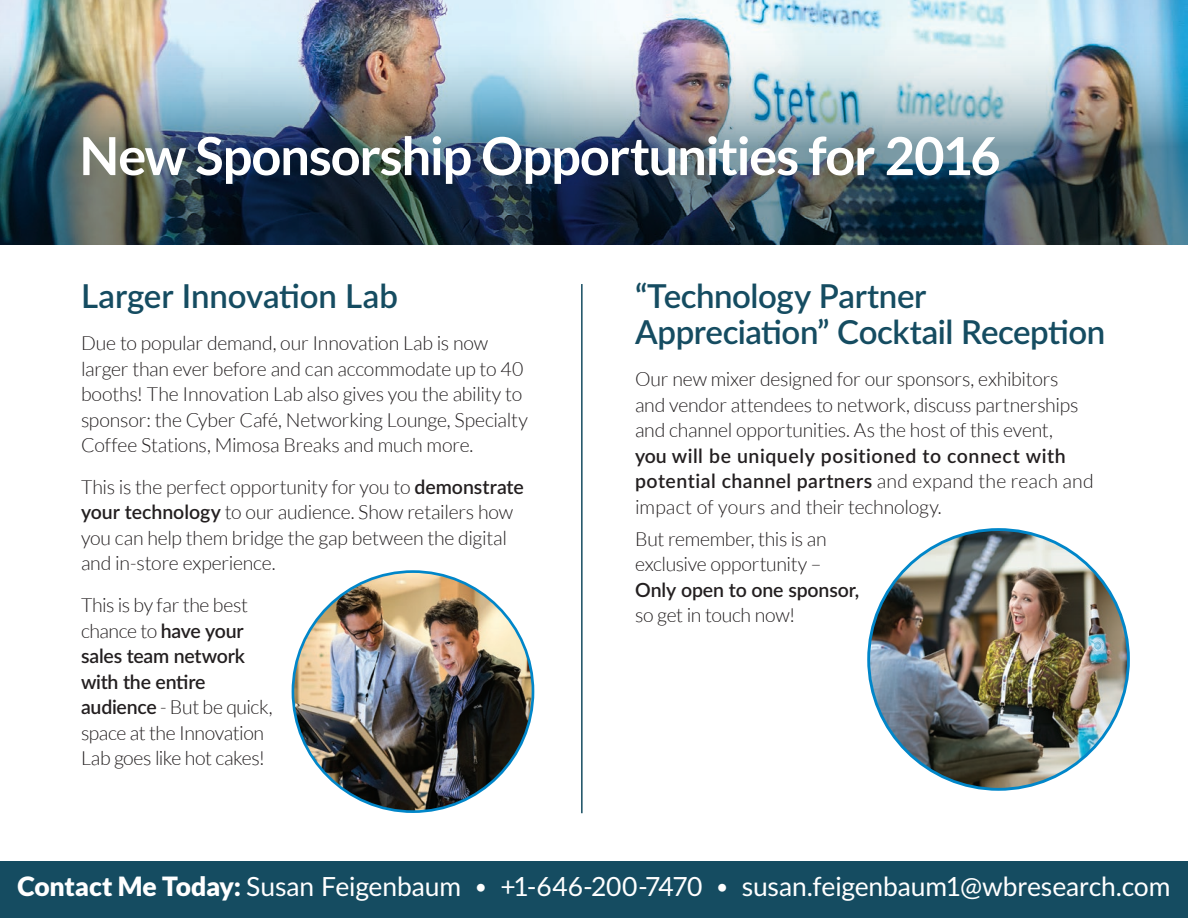
<style>
.page{position:relative;width:1188px;height:918px;background:#fff}
.page>*{position:absolute;margin:0;border:0;box-sizing:border-box;transform-origin:0 0}
.t1{font:700 52.5px "Lato";letter-spacing:-.02em;color:#fff}
.t2{font:600 33px/36px "Lato";letter-spacing:-.01em;color:#154c61}
.t3{font:26.4px "Lato";letter-spacing:-.005em;color:#fff}
.t4{font:300 19.5px/25.5px "Lato";letter-spacing:-.015em;color:#231f20}
.t5{font:600 19.5px/25.5px "Lato";letter-spacing:.025em;color:#231f20}
.t6{font:600 19.5px "Lato";letter-spacing:-.005em;color:#231f20}
.s1{font-weight:600}
.s2{font-weight:300}
.s3{font-weight:900}
.s4{font-size:21.15px}
</style>
<div class="page">
<hr style="left:581px;top:284px;width:2px;height:529px;background:#154c61">
<img style="left:869px;top:530px;width:259px;height:259px;border-radius:130px">
<img style="left:293px;top:572px;width:240px;height:240px;border-radius:117px">
<div style="left:0;top:862px;width:1188px;height:56px;background:#154c61"></div>
<img style="left:0;top:0;width:1188px;height:245px">
<h1 class="t1" style="left:80px;top:126px;width:923px">New Sponsorship Opportunities for 2016</h1>
<h2 class="t2" style="left:81px;top:277px;width:318px">Larger Innovation Lab</h2>
<p class="t4" style="left:81px;top:330px;width:448px">Due to popular demand, our Innovation Lab is now larger than ever before and can accommodate up to 40 booths! The Innovation Lab also gives you the ability to sponsor: the Cyber Café, Networking Lounge, Specialty Coffee Stations, Mimosa Breaks and much more.</p>
<p class="t4" style="left:81px;top:474px;width:444px">This is the perfect opportunity for you to <span class="s1">demonstrate your technology</span> to our audience. Show retailers how you can help them bridge the gap between the digital and in-store experience.</p>
<p class="t4" style="left:81px;top:592px;width:193px">This is by far the best chance to <span class="s1">have your sales team network with the entire audience</span> - But be quick, space at the Innovation<br>Lab goes like hot cakes!</p>
<h2 class="t2" style="left:635px;top:277px;width:472px">“Technology Partner<br>Appreciation” Cocktail Reception</h2>
<p class="t4" style="left:635px;top:366px;width:445px">Our new mixer designed for our sponsors, exhibitors and vendor attendees to network, discuss partnerships and channel opportunities. As the host of this event,</p>
<p class="t5" style="left:635px;top:442px;width:460px">you will be uniquely positioned to connect with potential channel partners <span class="s2">and expand the reach and impact of yours and their technology.</span></p>
<p class="t4" style="left:635px;top:526px;width:193px">But remember, this is an exclusive opportunity –</p>
<p class="t6" style="left:635px;top:575px;width:226px">Only open to one sponsor,</p>
<p class="t4" style="left:635px;top:603px;width:162px">so get in touch now!</p>
<h3 class="t3" style="left:17px;top:867px;width:1155px"><span class="s3">Contact Me Today:</span> Susan Feigenbaum <span class="s4">•</span> +1-646-200-7470 <span class="s4">•</span> susan.feigenbaum1@wbresearch.com</h3>
</div>
